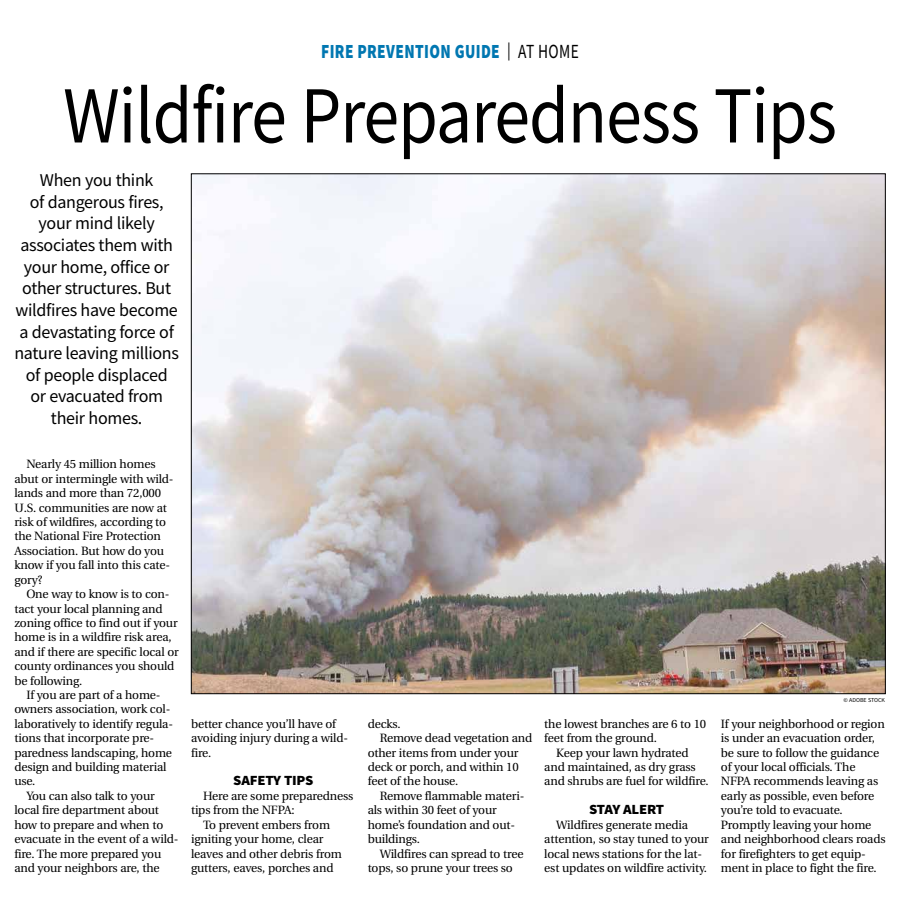
<style>
.page{position:relative;width:900px;height:908px;background:#fff}
.page>*{position:absolute;margin:0;border:0;box-sizing:border-box;transform-origin:0 0}
.t1{font:81px "Source Sans Pro";letter-spacing:-.015em;color:#000;scale:.89 1}
.t2{font:900 20px "Source Sans Pro";letter-spacing:.025em;color:#0077b1;scale:.77 1}
.t3{font:18px/21.6px "Source Sans Pro";letter-spacing:-.015em;color:#000;text-align:center}
.t4{font:900 14px "Source Sans Pro";letter-spacing:-.015em;color:#000;scale:1.05 1}
.t5{font:900 14px "Source Sans Pro";letter-spacing:-.035em;color:#000;scale:1.05 1}
.t6{font:12px/14.4px "Utopia";letter-spacing:-.015em;color:#000}
.t7{font:6px "Source Sans Pro";color:#000}
.s1{font-weight:400;font-size:18px;color:#000}
.s2{font-weight:400;color:#000}
</style>
<div class="page">
<img style="left:193px;top:175px;width:691px;height:516px">
<h2 class="t2" style="left:321px;top:38px;width:336px">FIRE PREVENTION GUIDE <span class="s1">|</span> <span class="s2">AT HOME</span></h2>
<h1 class="t1" style="left:63px;top:64px;width:871px">Wildfire Preparedness Tips</h1>
<h3 class="t3" style="left:14px;top:169px;width:166px">When you think<br>of dangerous fires, your mind likely associates them with your home, office or other structures. But wildfires have become a devastating force of nature leaving millions of people displaced<br>or evacuated from their homes.</h3>
<p class="t6" style="left:14px;top:457px;width:161px;text-indent:12px">Nearly 45 million homes abut or intermingle with wild&shy;lands and more than 72,000<br>U.S. communities are now at risk of wildfires, according to the National Fire Protection<br>Association. But how do you know if you fall into this cate&shy;gory?</p>
<p class="t6" style="left:26px;top:587px;width:145px">One way to know is to con-</p>
<p class="t6" style="left:14px;top:601px;width:150px">tact your local planning and</p>
<p class="t6" style="left:14px;top:615px;width:165px">zoning office to find out if your</p>
<p class="t6" style="left:14px;top:630px;width:159px">home is in a wildfire risk area,</p>
<p class="t6" style="left:14px;top:644px;width:166px">and if there are specific local or</p>
<p class="t6" style="left:14px;top:659px;width:162px">county ordinances you should</p>
<p class="t6" style="left:14px;top:673px;width:69px">be following.</p>
<p class="t6" style="left:26px;top:687px;width:136px">If you are part of a home-</p>
<p class="t6" style="left:14px;top:702px;width:157px">owners association, work col-</p>
<p class="t6" style="left:14px;top:716px;width:160px">laboratively to identify regula-</p>
<p class="t6" style="left:14px;top:731px;width:141px">tions that incorporate pre-</p>
<p class="t6" style="left:14px;top:745px;width:159px">paredness landscaping, home</p>
<p class="t6" style="left:14px;top:759px;width:154px">design and building material</p>
<p class="t6" style="left:14px;top:774px;width:23px">use.</p>
<p class="t6" style="left:26px;top:788px;width:130px">You can also talk to your</p>
<p class="t6" style="left:14px;top:803px;width:146px">local fire department about</p>
<p class="t6" style="left:14px;top:817px;width:150px">how to prepare and when to</p>
<p class="t6" style="left:14px;top:831px;width:166px">evacuate in the event of a wild-</p>
<p class="t6" style="left:14px;top:846px;width:148px">fire. The more prepared you</p>
<p class="t6" style="left:14px;top:860px;width:147px">and your neighbors are, the</p>
<p class="t6" style="left:191px;top:716px;width:159px">better chance you’ll have of avoiding injury during a wild&shy;fire.</p>
<p class="t4" style="left:233px;top:770px;width:78px">SAFETY TIPS</p>
<p class="t6" style="left:203px;top:788px;width:152px">Here are some preparedness</p>
<p class="t6" style="left:191px;top:803px;width:105px">tips from the NFPA:</p>
<p class="t6" style="left:203px;top:817px;width:129px">To prevent embers from</p>
<p class="t6" style="left:191px;top:831px;width:134px">igniting your home, clear</p>
<p class="t6" style="left:191px;top:846px;width:153px">leaves and other debris from</p>
<p class="t6" style="left:191px;top:860px;width:144px">gutters, eaves, porches and</p>
<p class="t6" style="left:368px;top:716px;width:34px">decks.</p>
<p class="t6" style="left:380px;top:731px;width:154px">Remove dead vegetation and</p>
<p class="t6" style="left:368px;top:745px;width:152px">other items from under your</p>
<p class="t6" style="left:368px;top:759px;width:153px">deck or porch, and within 10</p>
<p class="t6" style="left:368px;top:774px;width:92px">feet of the house.</p>
<p class="t6" style="left:380px;top:788px;width:146px">Remove flammable materi-</p>
<p class="t6" style="left:368px;top:803px;width:131px">als within 30 feet of your</p>
<p class="t6" style="left:368px;top:817px;width:149px">home’s foundation and out-</p>
<p class="t6" style="left:368px;top:831px;width:54px">buildings.</p>
<p class="t6" style="left:380px;top:846px;width:145px">Wildfires can spread to tree</p>
<p class="t6" style="left:368px;top:860px;width:147px">tops, so prune your trees so</p>
<p class="t6" style="left:544px;top:716px;width:164px">the lowest branches are 6 to 10 feet from the ground.</p>
<p class="t6" style="left:544px;top:745px;width:166px;text-indent:12px">Keep your lawn hydrated and maintained, as dry grass and shrubs are fuel for wildfire.</p>
<p class="t5" style="left:589px;top:799px;width:73px">STAY ALERT</p>
<p class="t6" style="left:544px;top:817px;width:166px;text-indent:12px">Wildfires generate media attention, so stay tuned to your local news stations for the lat&shy;est updates on wildfire activity.</p>
<p class="t7" style="left:844px;top:696px;width:43px">© ADOBE STOCK</p>
<p class="t6" style="left:721px;top:716px;width:166px">If your neighborhood or region is under an evacuation order, be sure to follow the guidance of your local officials. The<br>NFPA recommends leaving as early as possible, even before you’re told to evacuate.<br>Promptly leaving your home and neighborhood clears roads for firefighters to get equip&shy;ment in place to fight the fire.</p>
</div>
